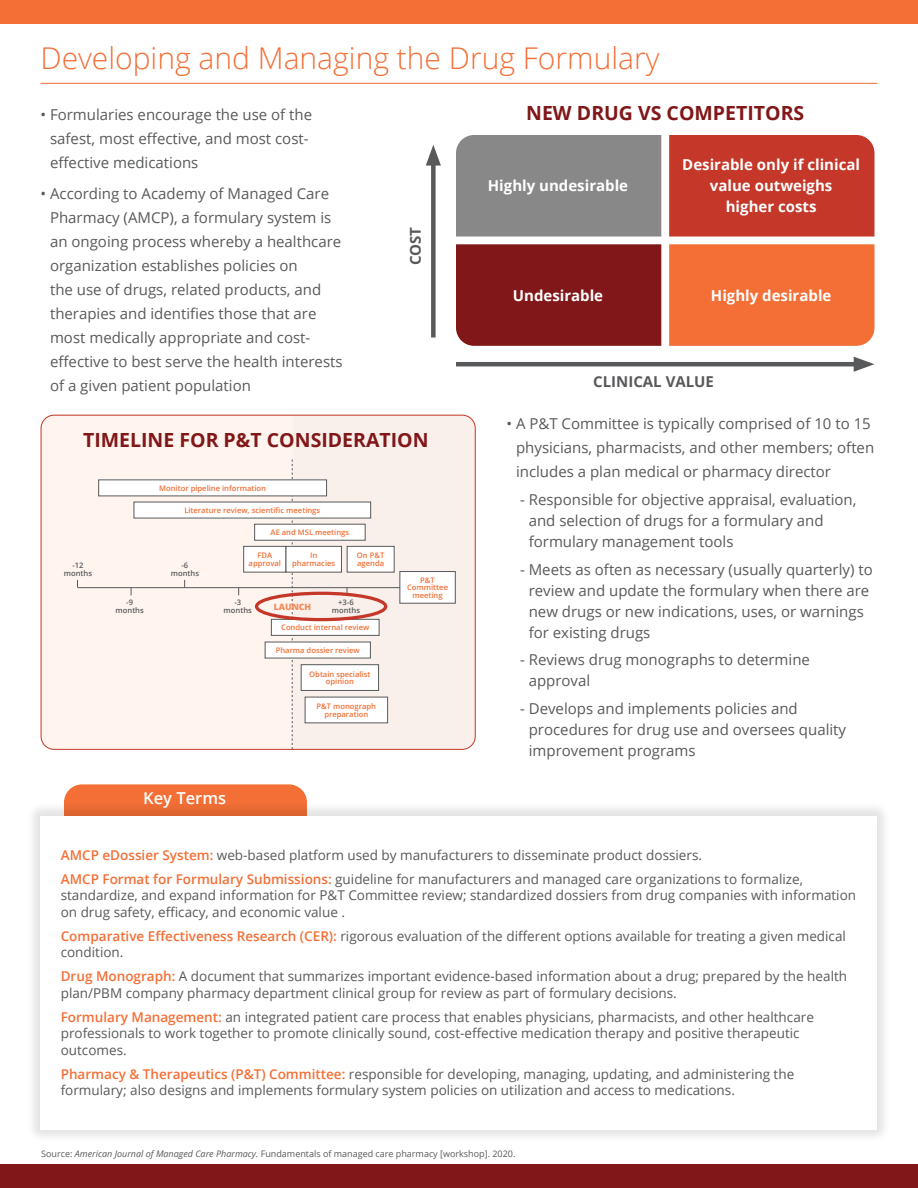
<style>
.page{position:relative;width:918px;height:1188px;background:#fff}
.page>*{position:absolute;margin:0;border:0;box-sizing:border-box;transform-origin:0 0}
.t1{font:300 30px "Open Sans";color:#f36f36}
.t2{font:700 19.5px "Open Sans";color:#811718}
.t3{font:600 16.5px "Open Sans";color:#fff}
.t4{font:15px/24px "Open Sans";color:#58595b}
.t5{font:700 15px/21px "Open Sans";color:#fff;text-align:center}
.t6{font:700 15px "Open Sans";color:#58595b}
.t7{font:13.5px/16.5px "Open Sans";color:#58595b}
.t8{font:9px "Open Sans";color:#58595b}
.t9{font:800 8.7px "Open Sans";color:#f68a59}
.t10{font:600 7.65px/7.6px "Open Sans";color:#f36f36;text-align:center}
.t11{font:600 7.65px/7.6px "Open Sans";color:#58595b;text-align:center}
.s1{font-weight:600;color:#f36f36}
.s2{font-style:italic}
</style>
<div class="page">
<svg style="left:64px;top:784px;width:243px;height:17px;background:#f37741"></svg>
<div style="left:26px;top:801px;width:865px;height:343px;background:#000;opacity:.11"></div>
<div style="left:40px;top:816px;width:838px;height:313px;background:#fff"></div>
<div style="left:0;top:1164px;width:918px;height:24px;background:#811718"></div>
<div style="left:0;top:0;width:918px;height:24px;background:#f36f36"></div>
<hr style="left:40px;top:83px;width:838px;height:1px;background:#f36f36">
<div style="left:40px;top:415px;width:253px;height:334px;background:#fff5ee"></div>
<div style="left:293px;top:415px;width:182px;height:333px;background:#faf0eb"></div>
<svg style="left:292px;top:459px;width:1px;height:289px"></svg>
<div style="left:99px;top:480px;width:228px;height:16px;background:#fff"></div>
<div style="left:134px;top:502px;width:237px;height:16px;background:#fff"></div>
<div style="left:255px;top:524px;width:110px;height:16px;background:#fff"></div>
<div style="left:254px;top:524px;width:111px;height:17px;border:1px solid #58595b"></div>
<div style="left:271px;top:619px;width:108px;height:16px;background:#fff"></div>
<div style="left:271px;top:619px;width:108px;height:17px;border:1px solid #58595b"></div>
<div style="left:265px;top:642px;width:105px;height:16px;background:#fff"></div>
<div style="left:244px;top:546px;width:42px;height:26px;background:#fff"></div>
<div style="left:243px;top:546px;width:43px;height:26px;border:1px solid #58595b"></div>
<div style="left:286px;top:546px;width:55px;height:26px;background:#fff"></div>
<div style="left:286px;top:546px;width:56px;height:26px;border:1px solid #58595b"></div>
<div style="left:301px;top:665px;width:78px;height:25px;background:#fff"></div>
<div style="left:301px;top:664px;width:78px;height:27px;border:1px solid #58595b"></div>
<div style="left:305px;top:697px;width:83px;height:26px;background:#fff"></div>
<div style="left:347px;top:546px;width:47px;height:26px;background:#fff"></div>
<div style="left:347px;top:546px;width:47px;height:26px;border:1px solid #58595b"></div>
<div style="left:400px;top:572px;width:55px;height:31px;background:#fff"></div>
<div style="left:400px;top:571px;width:56px;height:32px;border:1px solid #58595b"></div>
<hr style="left:77px;top:587px;width:323px;height:1px;background:#58595b">
<div style="left:255px;top:592px;width:132px;height:29px;border:3px solid #c53728;border-radius:50%"></div>
<div style="left:41px;top:415px;width:435px;height:335px;border:1px solid #c53728;border-radius:13px"></div>
<div style="left:669px;top:135px;width:205px;height:102px;background:#c53728"></div>
<div style="left:669px;top:244px;width:205px;height:102px;background:#f36f36"></div>
<div style="left:456px;top:135px;width:205px;height:102px;background:#888"></div>
<div style="left:456px;top:244px;width:205px;height:102px;background:#811718"></div>
<div style="left:431px;top:157px;width:5px;height:181px;background:#58595b"></div>
<svg style="left:426px;top:145px;width:15px;height:21px"></svg>
<hr style="left:456px;top:362px;width:406px;height:4px;background:#58595b">
<svg style="left:854px;top:357px;width:20px;height:15px"></svg>
<h1 class="t1" style="left:40px;top:38px;width:621px">Developing and Managing the Drug Formulary</h1>
<p class="t4" style="left:50px;top:103px;width:264px;text-indent:-10px">• Formularies encourage the use of the safest, most effective, and most cost&shy;effective medications</p>
<p class="t4" style="left:50px;top:181px;width:294px;text-indent:-10px">• According to Academy of Managed Care Pharmacy (AMCP), a formulary system is an ongoing process whereby a healthcare organization establishes policies on<br>the use of drugs, related products, and therapies and identifies those that are most medically appropriate and cost&shy;effective to best serve the health interests of a given patient population</p>
<h2 class="t2" style="left:526px;top:99px;width:280px">NEW DRUG VS COMPETITORS</h2>
<p class="t5" style="left:682px;top:154px;width:179px">Desirable only if clinical value outweighs<br>higher costs</p>
<p class="t5" style="left:488px;top:175px;width:142px">Highly undesirable</p>
<p class="t6" style="left:405px;top:265px;width:40px;rotate:-90deg">COST</p>
<p class="t5" style="left:513px;top:284px;width:92px">Undesirable</p>
<p class="t5" style="left:711px;top:284px;width:122px">Highly desirable</p>
<p class="t6" style="left:593px;top:370px;width:122px">CLINICAL VALUE</p>
<p class="t4" style="left:516px;top:411px;width:360px;text-indent:-10px">• A P&amp;T Committee is typically comprised of 10 to 15 physicians, pharmacists, and other members; often includes a plan medical or pharmacy director</p>
<p class="t4" style="left:529px;top:489px;width:329px;line-height:21px;text-indent:-9px">- Responsible for objective appraisal, evaluation, and selection of drugs for a formulary and formulary management tools</p>
<p class="t4" style="left:529px;top:558px;width:346px;line-height:21px;text-indent:-9px">- Meets as often as necessary (usually quarterly) to review and update the formulary when there are new drugs or new indications, uses, or warnings for existing drugs</p>
<p class="t4" style="left:529px;top:649px;width:283px;line-height:21px;text-indent:-9px">- Reviews drug monographs to determine approval</p>
<p class="t4" style="left:529px;top:698px;width:319px;line-height:21px;text-indent:-9px">- Develops and implements policies and procedures for drug use and oversees quality improvement programs</p>
<h2 class="t2" style="left:83px;top:427px;width:347px">TIMELINE FOR P&amp;T CONSIDERATION</h2>
<p class="t10" style="left:159px;top:484px;width:109px">Monitor pipeline information</p>
<p class="t10" style="left:184px;top:506px;width:137px">Literature review, scientific meetings</p>
<p class="t10" style="left:271px;top:528px;width:80px">AE and MSL meetings</p>
<p class="t10" style="left:357px;top:552px;width:29px;text-align:left">On P&amp;T agenda</p>
<p class="t10" style="left:292px;top:552px;width:44px">In pharmacies</p>
<p class="t10" style="left:249px;top:552px;width:34px">FDA approval</p>
<p class="t11" style="left:64px;top:561px;width:30px">-12 months</p>
<p class="t11" style="left:171px;top:561px;width:30px">-6 months</p>
<p class="t11" style="left:116px;top:599px;width:30px">-9 months</p>
<p class="t11" style="left:224px;top:599px;width:30px">-3 months</p>
<p class="t11" style="left:332px;top:599px;width:30px">+3-6 months</p>
<p class="t10" style="left:407px;top:576px;width:42px">P&amp;T<br>Committee meeting</p>
<p class="t9" style="left:274px;top:600px;width:39px">LAUNCH</p>
<p class="t10" style="left:281px;top:624px;width:90px">Conduct internal review</p>
<p class="t10" style="left:276px;top:646px;width:86px">Pharma dossier review</p>
<p class="t10" style="left:309px;top:670px;width:63px">Obtain specialist opinion</p>
<p class="t10" style="left:317px;top:702px;width:61px">P&amp;T monograph preparation</p>
<p class="t3" style="left:143px;top:787px;width:84px">Key Terms</p>
<p class="t7" style="left:61px;top:843px;width:744px;line-height:24px"><span class="s1">AMCP eDossier System:</span> web-based platform used by manufacturers to disseminate product dossiers.<br><span class="s1">AMCP Format for Formulary Submissions:</span> guideline for manufacturers and managed care organizations to formalize,</p>
<p class="t7" style="left:61px;top:887px;width:797px">standardize, and expand information for P&amp;T Committee review; standardized dossiers from drug companies with information on drug safety, efficacy, and economic value .</p>
<p class="t7" style="left:61px;top:928px;width:787px"><span class="s1">Comparative Effectiveness Research (CER):</span> rigorous evaluation of the different options available for treating a given medical condition.</p>
<p class="t7" style="left:61px;top:968px;width:788px"><span class="s1">Drug Monograph:</span> A document that summarizes important evidence-based information about a drug; prepared by the health plan/PBM company pharmacy department clinical group for review as part of formulary decisions.</p>
<p class="t7" style="left:61px;top:1009px;width:755px"><span class="s1">Formulary Management:</span> an integrated patient care process that enables physicians, pharmacists, and other healthcare professionals to work together to promote clinically sound, cost-effective medication therapy and positive therapeutic outcomes.</p>
<p class="t7" style="left:61px;top:1065px;width:735px"><span class="s1">Pharmacy &amp; Therapeutics (P&amp;T) Committee:</span> responsible for developing, managing, updating, and administering the formulary; also designs and implements formulary system policies on utilization and access to medications.</p>
<p class="t8" style="left:41px;top:1147px;width:476px">Source: <span class="s2">American Journal of Managed Care Pharmacy.</span> Fundamentals of managed care pharmacy [workshop]. 2020.</p>
</div>
